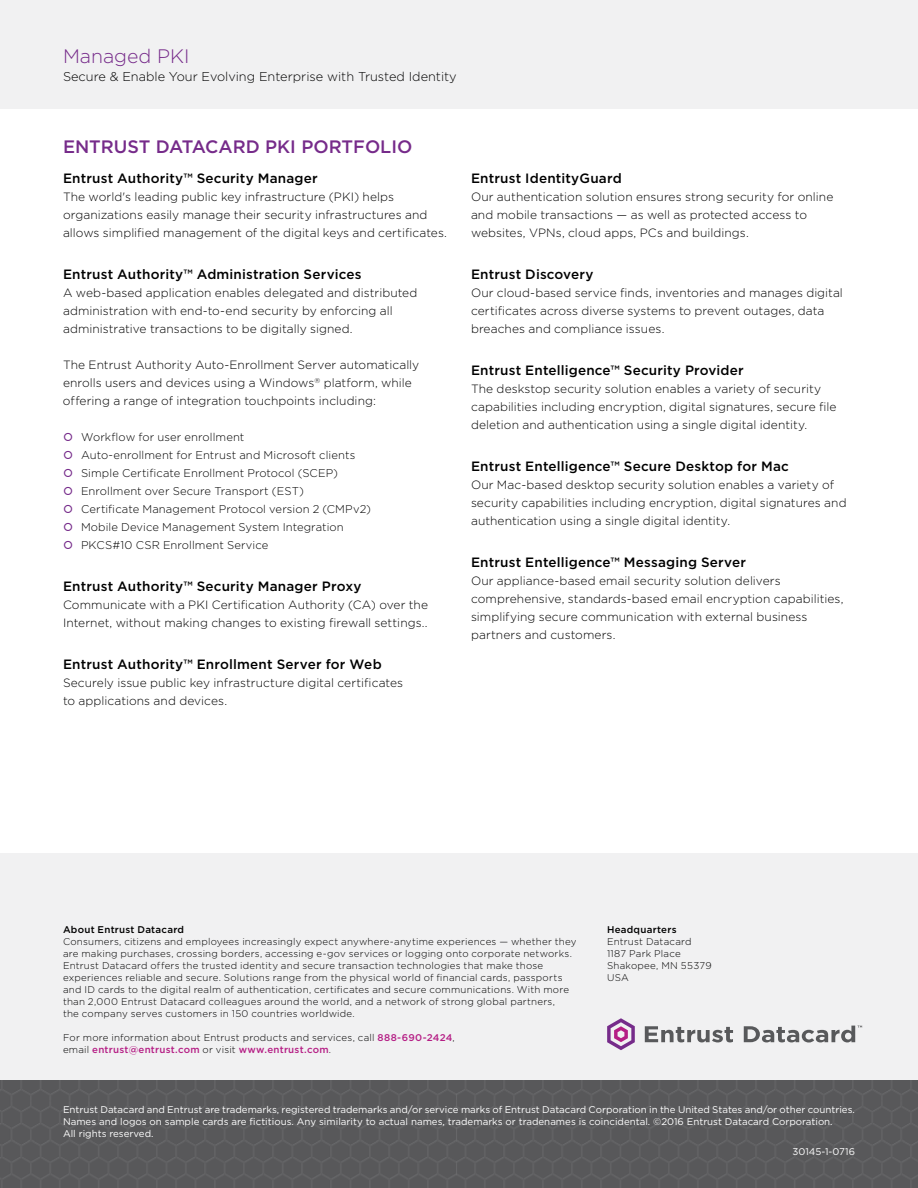
<style>
.page{position:relative;width:918px;height:1188px;background:#fff}
.page>*{position:absolute;margin:0;border:0;box-sizing:border-box;transform-origin:0 0}
.t1{font:300 19.5px "Gotham";color:#762b8a}
.t2{font:500 18px "Gotham";color:#762b8a}
.t3{font:500 13.5px "Gotham";letter-spacing:.015em;color:#000}
.t4{font:300 12.75px "Gotham";color:#000}
.t5{font:300 12px/18px "Gotham";letter-spacing:.005em;color:#000}
.t6{font:300 11.25px/18px "Gotham";letter-spacing:.005em;color:#000}
.t7{font:300 9.75px/12px "Gotham";letter-spacing:.025em;color:#000}
.t8{font:9.75px/12px "Gotham";color:#fff}
.t9{font:500 9.75px "Gotham";letter-spacing:.025em;color:#000}
.s1{font-weight:500;color:#b51e85}
</style>
<div class="page">
<div style="left:0;top:853px;width:918px;height:335px;background:#f1f1f2"></div>
<img style="left:0;top:1080px;width:918px;height:108px">
<div style="left:0;top:0;width:918px;height:110px;background:#f1f1f2"></div>
<svg style="left:645px;top:1026px;width:88px;height:16px"></svg>
<svg style="left:744px;top:1026px;width:118px;height:17px"></svg>
<svg style="left:607px;top:1018px;width:28px;height:32px"></svg>
<h1 class="t1" style="left:63px;top:45px;width:128px">Managed PKI</h1>
<p class="t4" style="left:63px;top:70px;width:395px">Secure &amp; Enable Your Evolving Enterprise with Trusted Identity</p>
<h2 class="t2" style="left:63px;top:136px;width:351px">ENTRUST DATACARD PKI PORTFOLIO</h2>
<p class="t3" style="left:63px;top:171px;width:256px">Entrust Authority™ Security Manager</p>
<p class="t5" style="left:63px;top:188px;width:386px">The world's leading public key infrastructure (PKI) helps organizations easily manage their security infrastructures and allows simplified management of the digital keys and certificates.</p>
<p class="t3" style="left:63px;top:267px;width:300px">Entrust Authority™ Administration Services</p>
<p class="t5" style="left:63px;top:284px;width:356px">A web-based application enables delegated and distributed administration with end-to-end security by enforcing all administrative transactions to be digitally signed.</p>
<p class="t5" style="left:63px;top:356px;width:358px">The Entrust Authority Auto-Enrollment Server automatically enrolls users and devices using a Windows<sup>®</sup> platform, while offering a range of integration touchpoints including:</p>
<p class="t6" style="left:81px;top:428px;width:292px">Workflow for user enrollment<br>Auto-enrollment for Entrust and Microsoft clients Simple Certificate Enrollment Protocol (SCEP)<br>Enrollment over Secure Transport (EST)<br>Certificate Management Protocol version 2 (CMPv2)<br>Mobile Device Management System Integration PKCS#10 CSR Enrollment Service</p>
<p class="t3" style="left:63px;top:579px;width:300px">Entrust Authority™ Security Manager Proxy</p>
<p class="t5" style="left:63px;top:596px;width:367px">Communicate with a PKI Certification Authority (CA) over the<br>Internet, without making changes to existing firewall settings..</p>
<p class="t3" style="left:63px;top:657px;width:320px">Entrust Authority™ Enrollment Server for Web</p>
<p class="t5" style="left:63px;top:674px;width:342px">Securely issue public key infrastructure digital certificates to applications and devices.</p>
<p class="t3" style="left:471px;top:171px;width:152px">Entrust IdentityGuard</p>
<p class="t5" style="left:471px;top:188px;width:364px">Our authentication solution ensures strong security for online and mobile transactions — as well as protected access to websites, VPNs, cloud apps, PCs and buildings.</p>
<p class="t3" style="left:471px;top:267px;width:124px">Entrust Discovery</p>
<p class="t5" style="left:471px;top:284px;width:373px">Our cloud-based service finds, inventories and manages digital certificates across diverse systems to prevent outages, data breaches and compliance issues.</p>
<p class="t3" style="left:471px;top:363px;width:274px">Entrust Entelligence™ Security Provider</p>
<p class="t5" style="left:471px;top:380px;width:367px">The deskstop security solution enables a variety of security capabilities including encryption, digital signatures, secure file deletion and authentication using a single digital identity.</p>
<p class="t3" style="left:471px;top:459px;width:320px">Entrust Entelligence™ Secure Desktop for Mac</p>
<p class="t5" style="left:471px;top:476px;width:377px">Our Mac-based desktop security solution enables a variety of security capabilities including encryption, digital signatures and authentication using a single digital identity.</p>
<p class="t3" style="left:471px;top:555px;width:277px">Entrust Entelligence™ Messaging Server</p>
<p class="t5" style="left:471px;top:572px;width:374px">Our appliance-based email security solution delivers comprehensive, standards-based email encryption capabilities, simplifying secure communication with external business partners and customers.</p>
<p class="t9" style="left:63px;top:924px;width:123px">About Entrust Datacard</p>
<p class="t7" style="left:63px;top:935px;width:515px">Consumers, citizens and employees increasingly expect anywhere-anytime experiences — whether they are making purchases, crossing borders, accessing e-gov services or logging onto corporate networks.<br>Entrust Datacard offers the trusted identity and secure transaction technologies that make those experiences reliable and secure. Solutions range from the physical world of financial cards, passports and ID cards to the digital realm of authentication, certificates and secure communications. With more than 2,000 Entrust Datacard colleagues around the world, and a network of strong global partners,<br>the company serves customers in 150 countries worldwide.</p>
<p class="t7" style="left:63px;top:1031px;width:393px">For more information about Entrust products and services, call <span class="s1">888-690-2424</span>, email <span class="s1">entrust@entrust.com</span> or visit <span class="s1">www.entrust.com</span>.</p>
<p class="t9" style="left:607px;top:924px;width:71px">Headquarters</p>
<p class="t7" style="left:607px;top:935px;width:106px">Entrust Datacard<br>1187 Park Place<br>Shakopee, MN 55379<br>USA</p>
<p class="t8" style="left:63px;top:1103px;width:794px">Entrust Datacard and Entrust are trademarks, registered trademarks and/or service marks of Entrust Datacard Corporation in the United States and/or other countries.<br>Names and logos on sample cards are fictitious. Any similarity to actual names, trademarks or tradenames is coincidental. ©2016 Entrust Datacard Corporation.<br>All rights reserved.</p>
<p class="t8" style="left:793px;top:1145px;width:64px">30145-1-0716</p>
</div>
